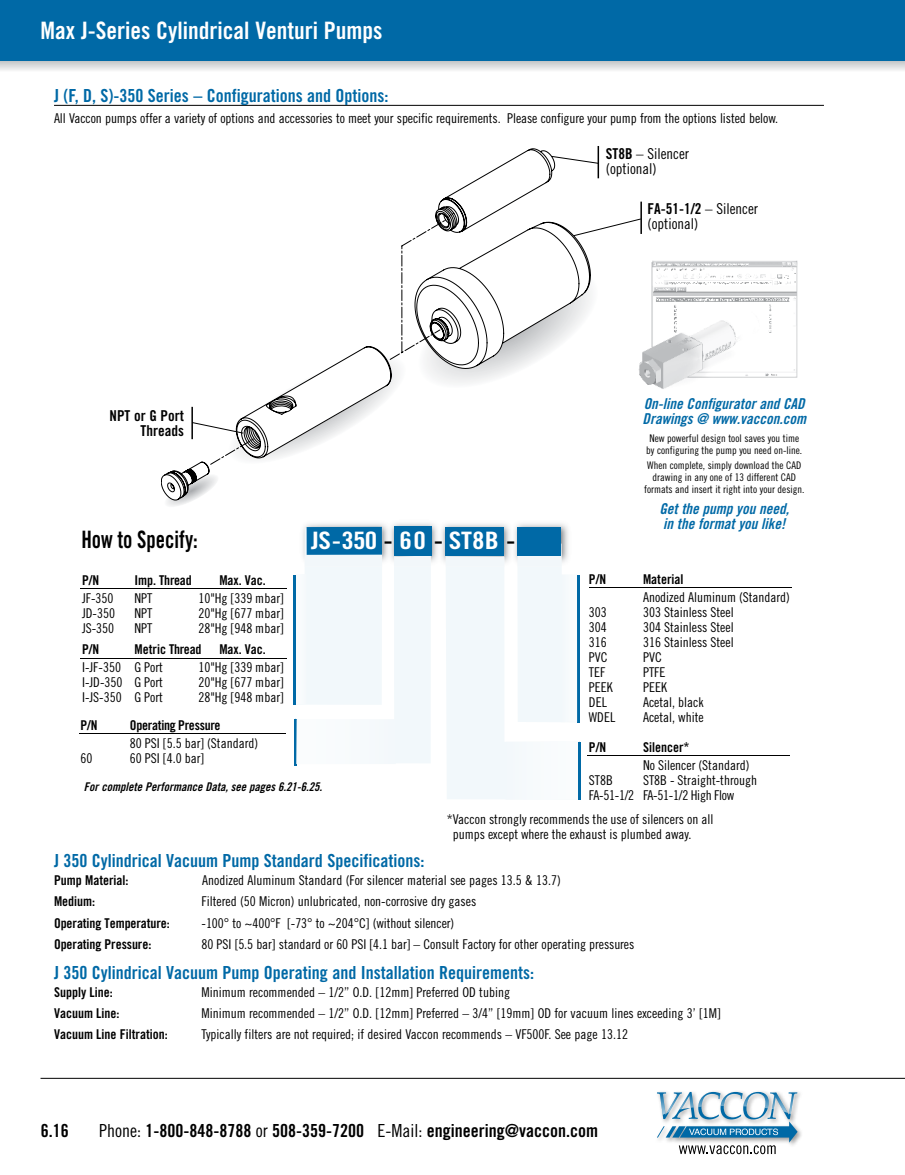
<style>
.page{position:relative;width:905px;height:1175px;background:#fff}
.page>*{position:absolute;margin:0;border:0;box-sizing:border-box;transform-origin:0 0}
.t1{font:24px "Trade Gothic Bold Cond Twenty";color:#fff}
.t2{font:24px "Trade Gothic Bold Cond Twenty";color:#fff;scale:1.17 1}
.t3{font:24px "Trade Gothic Bold Cond Twenty";color:#000;scale:.87 1}
.t4{font:18px "Trade Gothic Bold Cond Twenty";color:#0069a6}
.t5{font:18px "Trade Gothic Bold Cond Twenty";color:#000}
.t6{font:15px/15px "Trade Gothic Bold Cond Twenty Obl";color:#0069a6}
.t7{font:15px/15px "Trade Gothic Bold Cond Twenty";color:#000;text-align:right}
.t8{font:15px/15px "Trade Gothic Cond Eighteen";color:#000}
.t9{font:13.5px/15px "Trade Gothic Cond Eighteen";color:#000}
.t10{font:13.5px "Trade Gothic Bold Cond Twenty";color:#000}
.t11{font:13.5px "Trade Gothic Bold Cond Twenty";letter-spacing:-.02em;color:#000}
.t12{font:12px "Trade Gothic Bold Cond Twenty Obl";color:#000}
.t13{font:10.5px/12px "Trade Gothic Cond Eighteen";color:#000;text-align:center}
.s1{font-family:"Trade Gothic Bold Cond Twenty"}
.s2{font-family:"Trade Gothic Cond Eighteen"}
.s3{color:#000}
</style>
<div class="page">
<svg style="left:446px;top:566px;width:133px;height:233px"></svg>
<hr style="left:577px;top:575px;width:2px;height:147px;background:#0069a6">
<hr style="left:294px;top:719px;width:2px;height:46px;background:#0069a6">
<svg style="left:305px;top:566px;width:126px;height:197px"></svg>
<hr style="left:294px;top:575px;width:2px;height:129px;background:#0069a6">
<hr style="left:579px;top:741px;width:2px;height:58px;background:#0069a6">
<div style="left:561px;top:574px;width:16px;height:148px;background:#f7fafc"></div>
<hr style="left:589px;top:587px;width:202px;height:1px;background:#000">
<img style="left:303px;top:523px;width:265px;height:43px">
<img style="left:445px;top:556px;width:59px;height:10px">
<img style="left:517px;top:556px;width:44px;height:10px">
<img style="left:394px;top:555px;width:37px;height:11px">
<img style="left:305px;top:527px;width:77px;height:39px">
<div style="left:306px;top:527px;width:76px;height:28px;background:#0069a6"></div>
<div style="left:394px;top:526px;width:37px;height:29px;background:#0069a6"></div>
<div style="left:517px;top:527px;width:44px;height:29px;background:#0069a6"></div>
<div style="left:445px;top:527px;width:58px;height:29px;background:#0069a6"></div>
<hr style="left:587px;top:755px;width:202px;height:1px;background:#000">
<div style="left:296px;top:719px;width:100px;height:45px;background:#f8fbfc"></div>
<div style="left:296px;top:575px;width:11px;height:129px;background:#f8fbfd"></div>
<hr style="left:79px;top:733px;width:206px;height:1px;background:#000">
<hr style="left:80px;top:588px;width:206px;height:1px;background:#000">
<hr style="left:80px;top:658px;width:206px;height:1px;background:#000">
<hr style="left:54px;top:105px;width:770px;height:1px;background:#000">
<hr style="left:597px;top:146px;width:2px;height:32px;background:#000">
<hr style="left:640px;top:202px;width:2px;height:32px;background:#000">
<svg style="left:161px;top:149px;width:480px;height:357px"></svg>
<hr style="left:191px;top:407px;width:2px;height:32px;background:#000">
<img style="left:630px;top:260px;width:167px;height:147px">
<svg style="left:0;top:61px;width:904px;height:9px;background:#d9dadc"></svg>
<div style="left:0;top:0;width:904px;height:61px;background:#0069a6"></div>
<hr style="left:40px;top:1078px;width:864px;height:1px;background:#000">
<div style="left:654px;top:1089px;width:149px;height:59px;background:#000;opacity:.4"></div>
<svg style="left:657px;top:1091px;width:140px;height:63px"></svg>
<h1 class="t1" style="left:40px;top:15px;width:343px">Max J-Series Cylindrical Venturi Pumps</h1>
<h2 class="t4" style="left:54px;top:84px;width:336px">J (F, D, S)-350 Series – Configurations and Options:</h2>
<p class="t9" style="left:54px;top:110px;width:725px">All Vaccon pumps offer a variety of options and accessories to meet your specific requirements. Please configure your pump from the options listed below.</p>
<p class="t8" style="left:606px;top:146px;width:85px"><span class="s1">ST8B</span> – Silencer (optional)</p>
<p class="t7" style="left:647px;top:201px;width:112px">FA-51-1/2 <span class="s2">– Silencer</span></p>
<p class="t8" style="left:647px;top:216px;width:52px">(optional)</p>
<p class="t7" style="left:110px;top:408px;width:76px">NPT or G Port<br>Threads</p>
<h1 class="t3" style="left:81px;top:525px;width:135px">How to Specify:</h1>
<p class="t10" style="left:82px;top:571px;width:19px">P/N</p>
<p class="t11" style="left:134px;top:571px;width:59px">Imp. Thread</p>
<p class="t10" style="left:219px;top:571px;width:48px">Max. Vac.</p>
<p class="t9" style="left:82px;top:590px;width:33px">JF-350</p>
<p class="t9" style="left:134px;top:590px;width:19px">NPT</p>
<p class="t9" style="left:198px;top:590px;width:87px">10"Hg [339 mbar]</p>
<p class="t9" style="left:82px;top:605px;width:34px">JD-350</p>
<p class="t9" style="left:134px;top:605px;width:19px">NPT</p>
<p class="t9" style="left:198px;top:605px;width:87px">20"Hg [677 mbar]</p>
<p class="t9" style="left:82px;top:620px;width:34px">JS-350</p>
<p class="t9" style="left:134px;top:620px;width:19px">NPT</p>
<p class="t9" style="left:198px;top:620px;width:87px">28"Hg [948 mbar]</p>
<p class="t10" style="left:82px;top:640px;width:19px">P/N</p>
<p class="t10" style="left:134px;top:640px;width:68px">Metric Thread</p>
<p class="t10" style="left:219px;top:640px;width:48px">Max. Vac.</p>
<p class="t9" style="left:82px;top:659px;width:83px">I-JF-350 G Port</p>
<p class="t9" style="left:198px;top:659px;width:87px">10"Hg [339 mbar]</p>
<p class="t9" style="left:82px;top:674px;width:83px">I-JD-350 G Port</p>
<p class="t9" style="left:198px;top:674px;width:87px">20"Hg [677 mbar]</p>
<p class="t9" style="left:82px;top:689px;width:83px">I-JS-350 G Port</p>
<p class="t9" style="left:198px;top:689px;width:87px">28"Hg [948 mbar]</p>
<p class="t10" style="left:80px;top:716px;width:19px">P/N</p>
<p class="t11" style="left:130px;top:716px;width:92px">Operating Pressure</p>
<p class="t9" style="left:130px;top:735px;width:130px">80 PSI [5.5 bar] (Standard)</p>
<p class="t9" style="left:80px;top:750px;width:13px">60</p>
<p class="t9" style="left:130px;top:750px;width:76px">60 PSI [4.0 bar]</p>
<h1 class="t2" style="left:311px;top:526px;width:176px">JS-350 <span class="s3">-</span> 60 <span class="s3">-</span> ST8B <span class="s3">-</span></h1>
<p class="t12" style="left:84px;top:780px;width:240px">For complete Performance Data, see pages 6.21-6.25.</p>
<p class="t6" style="left:642px;top:396px;width:165px">On-line Configurator and CAD<br>Drawings @ www.vaccon.com</p>
<p class="t13" style="left:646px;top:432px;width:157px">New powerful design tool saves you time by configuring the pump you need on-line.</p>
<p class="t13" style="left:644px;top:459px;width:162px">When complete, simply download the CAD drawing in any one of 13 different CAD formats and insert it right into your design.</p>
<p class="t6" style="left:659px;top:501px;width:131px">Get the pump you need, in the format you like!</p>
<p class="t10" style="left:589px;top:571px;width:19px">P/N</p>
<p class="t10" style="left:643px;top:571px;width:42px">Material</p>
<p class="t9" style="left:643px;top:590px;width:148px">Anodized Aluminum (Standard)</p>
<p class="t9" style="left:589px;top:605px;width:19px">303</p>
<p class="t9" style="left:643px;top:605px;width:92px">303 Stainless Steel</p>
<p class="t9" style="left:589px;top:620px;width:19px">304</p>
<p class="t9" style="left:643px;top:620px;width:92px">304 Stainless Steel</p>
<p class="t9" style="left:589px;top:635px;width:19px">316</p>
<p class="t9" style="left:643px;top:635px;width:92px">316 Stainless Steel</p>
<p class="t9" style="left:589px;top:650px;width:20px">PVC</p>
<p class="t9" style="left:643px;top:650px;width:20px">PVC</p>
<p class="t9" style="left:589px;top:665px;width:18px">TEF</p>
<p class="t9" style="left:643px;top:665px;width:24px">PTFE</p>
<p class="t9" style="left:589px;top:679px;width:25px">PEEK</p>
<p class="t9" style="left:643px;top:679px;width:25px">PEEK</p>
<p class="t9" style="left:589px;top:694px;width:19px">DEL</p>
<p class="t9" style="left:643px;top:694px;width:62px">Acetal, black</p>
<p class="t9" style="left:589px;top:709px;width:28px">WDEL</p>
<p class="t9" style="left:643px;top:709px;width:62px">Acetal, white</p>
<p class="t10" style="left:589px;top:739px;width:19px">P/N</p>
<p class="t10" style="left:643px;top:739px;width:48px">Silencer*</p>
<p class="t9" style="left:643px;top:758px;width:108px">No Silencer (Standard)</p>
<p class="t9" style="left:589px;top:773px;width:25px">ST8B</p>
<p class="t9" style="left:589px;top:773px;width:169px;text-indent:54px">ST8B - Straight-through<br>FA-51-1/2 FA-51-1/2 High Flow</p>
<p class="t9" style="left:453px;top:811px;width:262px;text-indent:-6px">*Vaccon strongly recommends the use of silencers on all pumps except where the exhaust is plumbed away.</p>
<h2 class="t4" style="left:54px;top:850px;width:372px">J 350 Cylindrical Vacuum Pump Standard Specifications:</h2>
<p class="t10" style="left:54px;top:872px;width:76px">Pump Material:</p>
<p class="t9" style="left:202px;top:873px;width:360px">Anodized Aluminum Standard (For silencer material see pages 13.5 &amp; 13.7)</p>
<p class="t10" style="left:54px;top:893px;width:43px">Medium:</p>
<p class="t9" style="left:201px;top:894px;width:276px">Filtered (50 Micron) unlubricated, non-corrosive dry gases</p>
<p class="t10" style="left:54px;top:914px;width:117px">Operating Temperature:</p>
<p class="t9" style="left:201px;top:915px;width:254px">-100° to ~400°F [-73° to ~204°C] (without silencer)</p>
<p class="t10" style="left:54px;top:935px;width:99px">Operating Pressure:</p>
<p class="t9" style="left:201px;top:936px;width:434px">80 PSI [5.5 bar] standard or 60 PSI [4.1 bar] – Consult Factory for other operating pressures</p>
<h2 class="t4" style="left:54px;top:961px;width:481px">J 350 Cylindrical Vacuum Pump Operating and Installation Requirements:</h2>
<p class="t10" style="left:54px;top:983px;width:60px">Supply Line:</p>
<p class="t9" style="left:201px;top:984px;width:310px">Minimum recommended – 1/2” O.D. [12mm] Preferred OD tubing</p>
<p class="t10" style="left:54px;top:1004px;width:67px">Vacuum Line:</p>
<p class="t9" style="left:201px;top:1005px;width:521px">Minimum recommended – 1/2” O.D. [12mm] Preferred – 3/4” [19mm] OD for vacuum lines exceeding 3’ [1M]</p>
<p class="t10" style="left:54px;top:1025px;width:115px">Vacuum Line Filtration:</p>
<p class="t9" style="left:201px;top:1026px;width:428px">Typically filters are not required; if desired Vaccon recommends – VF500F. See page 13.12</p>
<h2 class="t5" style="left:41px;top:1119px;width:29px">6.16</h2>
<h2 class="t5" style="left:99px;top:1120px;width:500px"><span class="s2">Phone:</span> 1-800-848-8788 <span class="s2">or</span> 508-359-7200 <span class="s2">E-Mail:</span> engineering@vaccon.com</h2>
</div>
